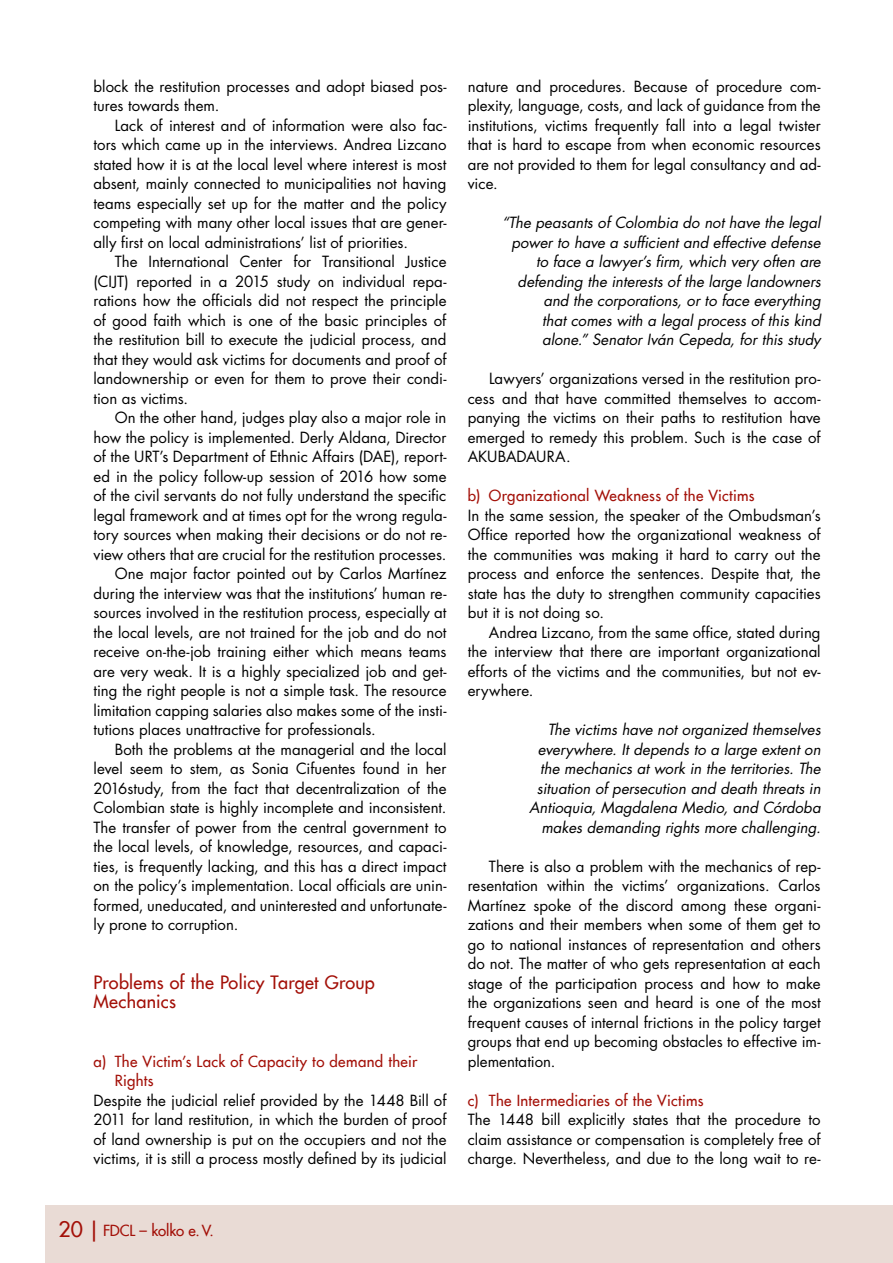
<style>
.page{position:relative;width:893px;height:1263px;background:#fff}
.page>*{position:absolute;margin:0;border:0;box-sizing:border-box;transform-origin:0 0}
.t1{font:500 18px/19.5px "Futura Com";letter-spacing:.015em;color:#a31008}
.t2{font:15px/19.5px "Futura Std";color:#000;text-align:justify}
.t3{font:italic 15px/19.5px "Futura Std";color:#000;text-align:right}
.t4{font:500 15px/19.5px "Futura Com";letter-spacing:.02em;color:#a31008}
.t5{font:500 15px "Futura Com";letter-spacing:-.015em;color:#a31008}
.s1{font-size:21px}
</style>
<div class="page">
<div style="left:45px;top:1205px;width:848px;height:58px;background:#e9dbd5"></div>
<p class="t2" style="left:94px;top:77px;width:354px">block the restitution processes and adopt biased pos&shy;tures towards them.</p>
<p class="t2" style="left:94px;top:116px;width:354px;text-indent:21px">Lack of interest and of information were also fac&shy;tors which came up in the interviews. Andrea Lizcano stated how it is at the local level where interest is most absent, mainly connected to municipalities not having teams especially set up for the matter and the policy competing with many other local issues that are gener&shy;ally first on local administrations’ list of priorities.</p>
<p class="t2" style="left:94px;top:252px;width:354px;text-indent:21px">The International Center for Transitional Justice (CIJT) reported in a 2015 study on individual repa&shy;rations how the officials did not respect the principle of good faith which is one of the basic principles of the restitution bill to execute the judicial process, and that they would ask victims for documents and proof of landownership or even for them to prove their condi&shy;tion as victims.</p>
<p class="t2" style="left:115px;top:408px;width:333px">On the other hand, judges play also a major role in</p>
<p class="t2" style="left:94px;top:428px;width:354px">how the policy is implemented. Derly Aldana, Director</p>
<p class="t2" style="left:94px;top:447px;width:354px">of the URT’s Department of Ethnic Affairs (DAE), report-</p>
<p class="t2" style="left:94px;top:467px;width:354px">ed in the policy follow-up session of 2016 how some</p>
<p class="t2" style="left:94px;top:486px;width:354px">of the civil servants do not fully understand the specific</p>
<p class="t2" style="left:94px;top:506px;width:354px">legal framework and at times opt for the wrong regula-</p>
<p class="t2" style="left:94px;top:525px;width:354px">tory sources when making their decisions or do not re-</p>
<p class="t2" style="left:94px;top:545px;width:354px">view others that are crucial for the restitution processes.</p>
<p class="t2" style="left:115px;top:564px;width:333px">One major factor pointed out by Carlos Martínez</p>
<p class="t2" style="left:94px;top:584px;width:354px">during the interview was that the institutions’ human re-</p>
<p class="t2" style="left:94px;top:603px;width:354px">sources involved in the restitution process, especially at</p>
<p class="t2" style="left:94px;top:623px;width:354px">the local levels, are not trained for the job and do not</p>
<p class="t2" style="left:94px;top:642px;width:354px">receive on-the-job training either which means teams</p>
<p class="t2" style="left:94px;top:662px;width:354px">are very weak. It is a highly specialized job and get-</p>
<p class="t2" style="left:94px;top:681px;width:354px">ting the right people is not a simple task. The resource</p>
<p class="t2" style="left:94px;top:701px;width:354px">limitation capping salaries also makes some of the insti-</p>
<p class="t2" style="left:94px;top:720px;width:284px">tutions places unattractive for professionals.</p>
<p class="t2" style="left:115px;top:740px;width:333px">Both the problems at the managerial and the local</p>
<p class="t2" style="left:94px;top:759px;width:354px">level seem to stem, as Sonia Cifuentes found in her</p>
<p class="t2" style="left:94px;top:779px;width:354px">2016study, from the fact that decentralization of the</p>
<p class="t2" style="left:94px;top:798px;width:354px">Colombian state is highly incomplete and inconsistent.</p>
<p class="t2" style="left:94px;top:818px;width:354px">The transfer of power from the central government to</p>
<p class="t2" style="left:94px;top:837px;width:354px">the local levels, of knowledge, resources, and capaci-</p>
<p class="t2" style="left:94px;top:857px;width:354px">ties, is frequently lacking, and this has a direct impact</p>
<p class="t2" style="left:94px;top:876px;width:354px">on the policy’s implementation. Local officials are unin-</p>
<p class="t2" style="left:94px;top:896px;width:354px">formed, uneducated, and uninterested and unfortunate-</p>
<p class="t2" style="left:94px;top:915px;width:146px">ly prone to corruption.</p>
<p class="t1" style="left:94px;top:972px;width:283px">Problems of the Policy Target Group<br>Mechanics</p>
<p class="t4" style="left:115px;top:1051px;width:304px;text-indent:-21px">a) The Victim’s Lack of Capacity to demand their<br>Rights</p>
<p class="t2" style="left:94px;top:1091px;width:354px">Despite the judicial relief provided by the 1448 Bill of 2011 for land restitution, in which the burden of proof of land ownership is put on the occupiers and not the victims, it is still a process mostly defined by its judicial</p>
<p class="t5" style="left:59px;top:1220px;width:157px"><span class="s1">20 |</span> FDCL – kolko e.V.</p>
<p class="t2" style="left:468px;top:77px;width:354px">nature and procedures. Because of procedure com&shy;plexity, language, costs, and lack of guidance from the institutions, victims frequently fall into a legal twister that is hard to escape from when economic resources are not provided to them for legal consultancy and ad&shy;vice.</p>
<p class="t3" style="left:502px;top:213px;width:320px">“The peasants of Colombia do not have the legal power to have a sufficient and effective defense to face a lawyer’s firm, which very often are defending the interests of the large landowners and the corporations, or to face everything<br>that comes with a legal process of this kind alone.” Senator Iván Cepeda, for this study</p>
<p class="t2" style="left:468px;top:369px;width:354px;text-indent:21px">Lawyers’ organizations versed in the restitution pro&shy;cess and that have committed themselves to accom&shy;panying the victims on their paths to restitution have emerged to remedy this problem. Such is the case of AKUBADAURA.</p>
<p class="t4" style="left:468px;top:485px;width:288px">b) Organizational Weakness of the Victims</p>
<p class="t2" style="left:468px;top:506px;width:354px">In the same session, the speaker of the Ombudsman’s Office reported how the organizational weakness of the communities was making it hard to carry out the process and enforce the sentences. Despite that, the state has the duty to strengthen community capacities but it is not doing so.</p>
<p class="t2" style="left:468px;top:623px;width:354px;text-indent:21px">Andrea Lizcano, from the same office, stated during the interview that there are important organizational efforts of the victims and the communities, but not ev&shy;erywhere.</p>
<p class="t3" style="left:529px;top:720px;width:293px">The victims have not organized themselves everywhere. It depends to a large extent on the mechanics at work in the territories. The situation of persecution and death threats in Antioquia, Magdalena Medio, and Córdoba makes demanding rights more challenging.</p>
<p class="t2" style="left:468px;top:857px;width:354px;text-indent:21px">There is also a problem with the mechanics of rep&shy;resentation within the victims’ organizations. Carlos Martínez spoke of the discord among these organi&shy;zations and their members when some of them get to go to national instances of representation and others do not. The matter of who gets representation at each stage of the participation process and how to make the organizations seen and heard is one of the most frequent causes of internal frictions in the policy target groups that end up becoming obstacles to effective im&shy;plementation.</p>
<p class="t4" style="left:468px;top:1090px;width:237px">c) The Intermediaries of the Victims</p>
<p class="t2" style="left:468px;top:1110px;width:354px">The 1448 bill explicitly states that the procedure to claim assistance or compensation is completely free of charge. Nevertheless, and due to the long wait to re-</p>
</div>
